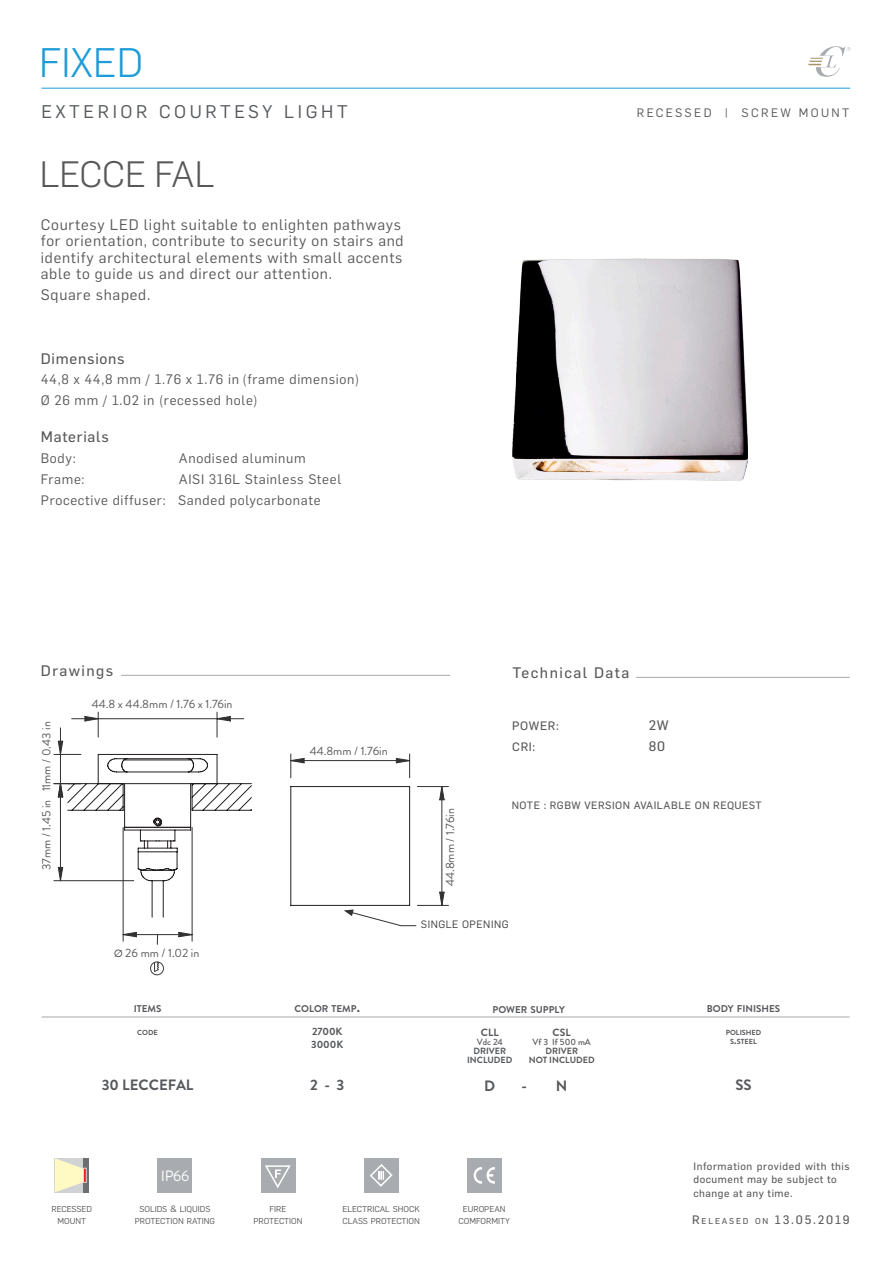
<style>
.page{position:relative;width:893px;height:1263px;background:#fff}
.page>*{position:absolute;margin:0;border:0;box-sizing:border-box;transform-origin:0 0}
.t1{font:300 40.5px "Flama";color:#1d9cd8}
.t2{font:300 36px "Flama";color:#57585a}
.t3{font:18px "Flama";letter-spacing:.2em;color:#55585c}
.t4{font:15px/16.5px "Flama";letter-spacing:.05em;color:#57585a}
.t5{font:15px "Flama Basic";letter-spacing:.1em;color:#57585a}
.t6{font:15px "Flama Basic";letter-spacing:.05em;color:#57585a}
.t7{font:700 15px "Brandon Grotesque";color:#55585c}
.t8{font:15px "Brandon Grotesque";color:#fff}
.t9{font:700 15px "Brandon Grotesque";color:#57585a}
.t10{font:13.5px/21px "Flama";letter-spacing:.05em;color:#57585a}
.t11{font:13.5px "Flama Basic";color:#57585a}
.t12{font:12px "Brandon Grotesque";color:#57585a}
.t13{font:12px "Flama Basic";letter-spacing:.15em;color:#57585a}
.t14{font:12px "Flama";letter-spacing:.2em;color:#57585a}
.t15{font:12px "Flama Basic";letter-spacing:.05em;color:#57585a}
.t16{font:10.5px/13.5px "Flama Basic";letter-spacing:.05em;color:#57585a}
.t17{font:700 10.5px/12.6px "Brandon Grotesque";color:#55585c}
.t18{font:10.5px "Flama";letter-spacing:.05em;color:#3e3e3f}
.t19{font:700 10.5px "Brandon Grotesque";color:#57585a}
.t20{font:700 9.9px "Brandon Grotesque";color:#55585c}
.t21{font:700 9px/9px "Brandon Grotesque";color:#55585c;text-align:center}
.t22{font:700 9px "Brandon Grotesque";color:#57585a}
.t23{font:500 9px "Brandon Grotesque";color:#57585a}
.t24{font:8.4px/12px "Flama";color:#57585a;text-align:center}
.t25{font:700 7.35px/9px "Brandon Grotesque";color:#55585c;text-align:center}
.s1{font-size:10.5px;color:#3e3e3f}
.s2{font-size:10.5px}
.s3{font-size:14.1px}
.s4{font-weight:500}
.s5{font-style:inherit}
.s6{font-size:9px}
.s7{font-size:8.4px}
</style>
<div class="page">
<svg style="left:808px;top:46px;width:42px;height:31px"></svg>
<hr style="left:41px;top:88px;width:809px;height:1px;background:#1d9cd8">
<img style="left:513px;top:258px;width:234px;height:222px">
<div style="left:55px;top:1158px;width:34px;height:34px;background:#6c6e71"></div>
<svg style="left:83px;top:1168px;width:4px;height:15px"></svg>
<svg style="left:55px;top:1158px;width:28px;height:34px"></svg>
<div style="left:158px;top:1158px;width:34px;height:34px;background:#a8abaf"></div>
<div style="left:261px;top:1158px;width:34px;height:34px;background:#a8abaf"></div>
<svg style="left:265px;top:1165px;width:26px;height:23px"></svg>
<div style="left:364px;top:1158px;width:34px;height:34px;background:#a8abaf"></div>
<svg style="left:370px;top:1164px;width:23px;height:23px"></svg>
<div style="left:467px;top:1158px;width:34px;height:34px;background:#a8abaf"></div>
<svg style="left:474px;top:1167px;width:21px;height:17px"></svg>
<hr style="left:636px;top:677px;width:214px;height:1px;background:#a8a9ad">
<hr style="left:121px;top:675px;width:329px;height:1px;background:#a8a9ad">
<svg style="left:53px;top:711px;width:199px;height:234px"></svg>
<hr style="left:60px;top:728px;width:1px;height:82px;background:#323031">
<div style="left:150px;top:961px;width:14px;height:14px;border:1px solid #3e3e3f;border-radius:50%"></div>
<svg style="left:154px;top:961px;width:6px;height:11px"></svg>
<hr style="left:42px;top:1016px;width:808px;height:1px;background:#a8a9ad">
<svg style="left:290px;top:753px;width:159px;height:173px"></svg>
<h1 class="t1" style="left:39px;top:36px;width:106px">FIXED</h1>
<p class="t3" style="left:41px;top:99px;width:308px">EXTERIOR COURTESY LIGHT</p>
<p class="t14" style="left:637px;top:105px;width:214px">RECESSED | SCREW MOUNT</p>
<h2 class="t2" style="left:40px;top:150px;width:176px">LECCE FAL</h2>
<p class="t4" style="left:41px;top:215px;width:364px">Courtesy LED light suitable to enlighten pathways for orientation, contribute to security on stairs and identify architectural elements with small accents able to guide us and direct our attention.</p>
<p class="t4" style="left:41px;top:286px;width:111px">Square shaped.</p>
<p class="t6" style="left:41px;top:348px;width:85px">Dimensions</p>
<p class="t10" style="left:41px;top:368px;width:320px">44,8 x 44,8 mm / 1.76 x 1.76 in (frame dimension)<br>Ø 26 mm / 1.02 in (recessed hole)</p>
<p class="t6" style="left:41px;top:426px;width:69px">Materials</p>
<p class="t10" style="left:41px;top:447px;width:36px">Body:</p>
<p class="t10" style="left:179px;top:447px;width:128px">Anodised aluminum</p>
<p class="t10" style="left:41px;top:468px;width:45px">Frame:</p>
<p class="t10" style="left:41px;top:468px;width:302px;text-indent:138px">AISI 316L Stainless Steel<br>Procective diffuser: Sanded polycarbonate</p>
<p class="t5" style="left:41px;top:660px;width:74px">Drawings</p>
<p class="t5" style="left:512px;top:662px;width:118px">Technical Data</p>
<p class="t12" style="left:92px;top:696px;width:142px">44.8 x 44.8mm / 1.76 x 1.76in</p>
<p class="t12" style="left:38px;top:870px;width:150px;rotate:-90deg">37mm / 1.45 in 11mm / 0.43 in</p>
<p class="t15" style="left:512px;top:718px;width:48px">POWER:</p>
<p class="t11" style="left:649px;top:716px;width:21px">2W</p>
<p class="t15" style="left:512px;top:739px;width:25px">CRI:</p>
<p class="t11" style="left:649px;top:737px;width:18px">80</p>
<p class="t12" style="left:310px;top:743px;width:80px">44.8mm / 1.76in</p>
<p class="t16" style="left:512px;top:798px;width:252px">NOTE : RGBW VERSION AVAILABLE ON REQUEST</p>
<p class="t12" style="left:442px;top:886px;width:80px;rotate:-90deg">44.8mm / 1.76in</p>
<p class="t12" style="left:114px;top:944px;width:87px"><span class="s1">Ø</span> 26 mm / 1.02 in</p>
<p class="t18" style="left:421px;top:917px;width:89px">SINGLE OPENING</p>
<p class="t20" style="left:134px;top:1001px;width:29px">ITEMS</p>
<p class="t20" style="left:707px;top:1001px;width:75px">BODY FINISHES</p>
<p class="t25" style="left:726px;top:1028px;width:37px">POLISHED<br>S<span class="s2">.</span>STEEL</p>
<p class="t7" style="left:735px;top:1074px;width:18px">SS</p>
<p class="t20" style="left:295px;top:1001px;width:67px">COLOR TEMP<span class="s3">.</span></p>
<p class="t17" style="left:311px;top:1025px;width:34px">2700K<br>3000K</p>
<p class="t7" style="left:310px;top:1074px;width:36px">2 - 3</p>
<p class="t20" style="left:493px;top:1002px;width:74px">POWER SUPPLY</p>
<p class="t17" style="left:481px;top:1026px;width:7px">CLL</p>
<p class="t21" style="left:473px;top:1037px;width:31px"><span class="s4">V</span><span class="s4">dc</span> <span class="s4">24<br></span>DRIVER</p>
<p class="t21" style="left:467px;top:1055px;width:7px">INCLUDED</p>
<p class="t7" style="left:484px;top:1075px;width:13px">D</p>
<p class="t9" style="left:522px;top:1076px;width:47px">- N</p>
<p class="t19" style="left:553px;top:1025px;width:7px">CSL</p>
<p class="t23" style="left:532px;top:1036px;width:60px">V<span class="s5">f</span> 3 I<span class="s5">f</span> 500 <span class="s5">mA</span></p>
<p class="t22" style="left:545px;top:1045px;width:28px">DRIVER</p>
<p class="t22" style="left:529px;top:1054px;width:7px">NOT</p>
<p class="t22" style="left:549px;top:1054px;width:7px">INCLUDED</p>
<p class="t25" style="left:137px;top:1028px;width:22px">CODE</p>
<p class="t7" style="left:102px;top:1074px;width:93px">30 LECCEFAL</p>
<p class="t24" style="left:52px;top:1202px;width:42px">RECESSED<br>MOUNT</p>
<p class="t16" style="left:693px;top:1159px;width:158px">Information provided with this document may be subject to change at any time.</p>
<p class="t8" style="left:161px;top:1165px;width:30px">IP66</p>
<p class="t24" style="left:135px;top:1202px;width:82px">SOLIDS <span class="s6">&amp;</span> LIQUIDS<br>PROTECTION RATING</p>
<p class="t24" style="left:253px;top:1202px;width:51px">FIRE<br>PROTECTION</p>
<p class="t24" style="left:342px;top:1202px;width:79px;text-align:left">ELECTRICAL SHOCK<br>CLASS PROTECTION</p>
<p class="t24" style="left:458px;top:1202px;width:53px">EUROPEAN<br>COMFORMITY</p>
<p class="t13" style="left:692px;top:1211px;width:159px">R<span class="s7">ELEASED ON</span> 13.05.2019</p>
</div>
